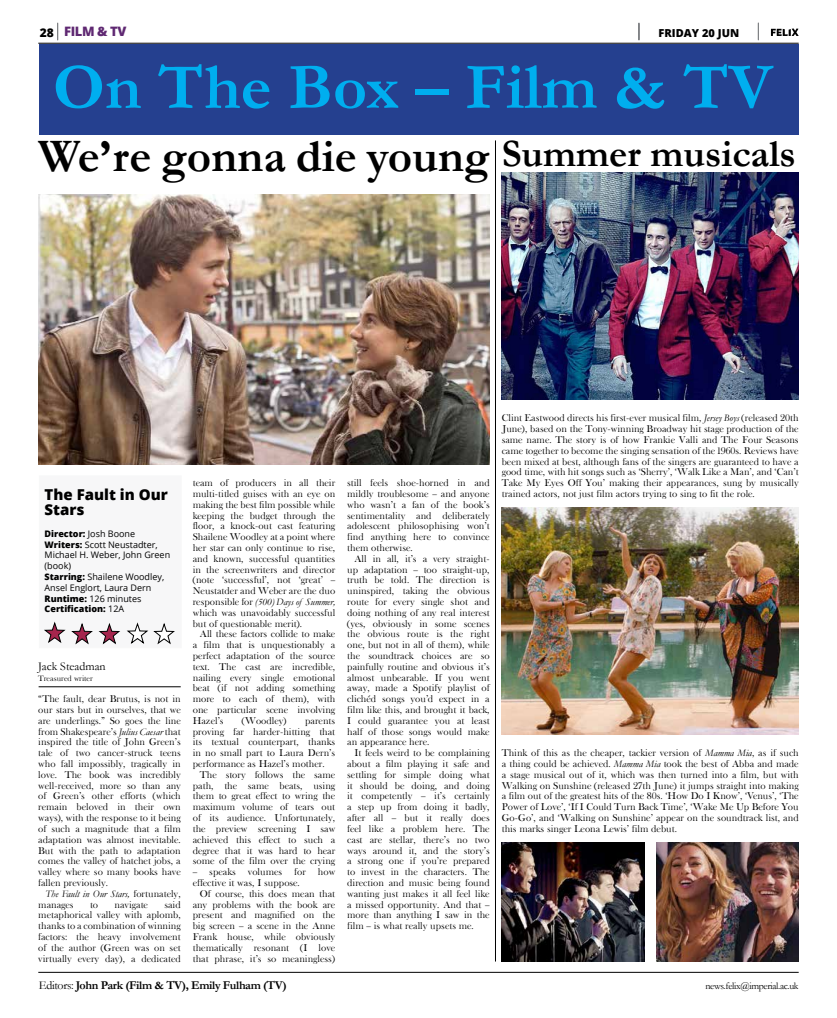
<style>
.page{position:relative;width:837px;height:1018px;background:#fff}
.page>*{position:absolute;margin:0;border:0;box-sizing:border-box;transform-origin:0 0}
.t1{font:700 66px "Garamond";color:#00aeef}
.t2{font:700 47px "Garamond";color:#000}
.t3{font:700 39px "Garamond";color:#000}
.t4{font:800 15px/15px "Open Sans";color:#000}
.t5{font:800 13px "Open Sans";letter-spacing:-.03em;color:#5f2872}
.t6{font:700 12px "Garamond";letter-spacing:-.03em;color:#000}
.t7{font:12px "Garamond";color:#000}
.t8{font:800 11px "Open Sans";color:#000}
.t9{font:10px/10.8px "Open Baskerville 0.0.75";color:#000;text-align:justify}
.t10{font:italic 10px "Garamond";color:#000}
.t11{font:10px "Garamond";letter-spacing:-.03em;color:#000}
.t12{font:9px/10.8px "Open Sans";color:#000}
.t13{font:8px "Open Baskerville 0.0.75";color:#000}
.s1{font-size:12px;color:#000}
.s2{font-weight:800}
.s3{font-family:"Garamond";font-style:italic}
.s4{font-family:"Open Baskerville 0.0.75";font-style:normal}
.s5{font-weight:400}
</style>
<div class="page">
<hr style="left:38px;top:43px;width:760px;height:1px;background:#000">
<svg style="left:757px;top:23px;width:1px;height:17px"></svg>
<svg style="left:771px;top:28px;width:27px;height:8px"></svg>
<svg style="left:638px;top:23px;width:1px;height:18px"></svg>
<svg style="left:57px;top:23px;width:1px;height:18px"></svg>
<hr style="left:38px;top:972px;width:760px;height:1px;background:#000">
<div style="left:39px;top:44px;width:759px;height:91px;background:#25408f"></div>
<div style="left:39px;top:475px;width:143px;height:173px;background:#f7f7f8"></div>
<svg style="left:71px;top:623px;width:49px;height:21px"></svg>
<svg style="left:44px;top:622px;width:21px;height:21px"></svg>
<svg style="left:127px;top:623px;width:48px;height:21px"></svg>
<hr style="left:39px;top:686px;width:142px;height:1px;background:#000">
<hr style="left:495px;top:140px;width:1px;height:821px;background:#000">
<img style="left:38px;top:194px;width:451px;height:270px">
<img style="left:501px;top:173px;width:297px;height:227px">
<img style="left:501px;top:508px;width:297px;height:226px">
<img style="left:501px;top:842px;width:143px;height:119px">
<img style="left:656px;top:842px;width:142px;height:119px">
<h3 class="t5" style="left:40px;top:22px;width:88px"><span class="s1">28</span> FILM &amp; TV</h3>
<p class="t8" style="left:658px;top:24px;width:82px">FRIDAY 20 JUN</p>
<h1 class="t1" style="left:53px;top:48px;width:721px">On The Box – Film &amp; TV</h1>
<h2 class="t2" style="left:38px;top:128px;width:453px">We’re gonna die young</h2>
<h3 class="t3" style="left:501px;top:130px;width:295px">Summer musicals</h3>
<h3 class="t4" style="left:45px;top:486px;width:125px">The Fault in Our<br>Stars</h3>
<p class="t12" style="left:45px;top:528px;width:127px"><span class="s2">Director:</span> Josh Boone<br><span class="s2">Writers:</span> Scott Neustadter,<br>Michael H. Weber, John Green (book)<br><span class="s2">Starring:</span> Shailene Woodley,<br>Ansel Englort, Laura Dern<br><span class="s2">Runtime:</span> 126 minutes<br><span class="s2">Certification:</span> 12A</p>
<p class="t7" style="left:38px;top:659px;width:69px">Jack Steadman</p>
<p class="t13" style="left:38px;top:673px;width:56px">Treasured writer</p>
<p class="t9" style="left:38px;top:693px;width:144px">“The fault, dear Brutus, is not in our stars but in ourselves, that we are underlings.” So goes the line from Shakespeare’s <span class="s3">Julius Caesar</span> that inspired the title of John Green’s tale of two cancer-struck teens who fall impossibly, tragically in love. The book was incredibly well-received, more so than any of Green’s other efforts (which remain beloved in their own ways), with the response to it being of such a magnitude that a film adaptation was almost inevitable.<br>But with the path to adaptation comes the valley of hatchet jobs, a valley where so many books have fallen previously.</p>
<p class="t10" style="left:45px;top:887px;width:137px">The Fault in Our Stars, <span class="s4">fortunately,</span></p>
<p class="t9" style="left:38px;top:898px;width:37px">manages</p>
<p class="t9" style="left:90px;top:898px;width:10px">to</p>
<p class="t9" style="left:115px;top:898px;width:35px">navigate</p>
<p class="t9" style="left:38px;top:898px;width:144px;text-indent:126px">said metaphorical valley with aplomb, thanks to a combination of winning factors: the heavy involvement of the author (Green was on set virtually every day), a dedicated</p>
<p class="t9" style="left:193px;top:477px;width:144px">team of producers in all their multi-titled guises with an eye on making the best film possible while keeping the budget through the floor, a knock-out cast featuring Shailene Woodley at a point where her star can only continue to rise, and known, successful quantities in the screenwriters and director (note ‘successful’, not ‘great’ – Neustatder and Weber are the duo</p>
<p class="t10" style="left:193px;top:596px;width:144px"><span class="s4">responsible for</span> (500) Days of Summer,</p>
<p class="t9" style="left:193px;top:607px;width:144px">which was unavoidably successful but of questionable merit).</p>
<p class="t9" style="left:193px;top:628px;width:144px;text-indent:7px">All these factors collide to make a film that is unquestionably a perfect adaptation of the source text. The cast are incredible, nailing every single emotional beat (if not adding something more to each of them), with one particular scene involving Hazel’s</p>
<p class="t9" style="left:242px;top:715px;width:46px">(Woodley)</p>
<p class="t9" style="left:193px;top:715px;width:144px;text-indent:112px">parents proving far harder-hitting that its textual counterpart, thanks in no small part to Laura Dern’s performance as Hazel’s mother.</p>
<p class="t9" style="left:193px;top:769px;width:144px;text-indent:7px">The story follows the same path, the same beats, using them to great effect to wring the maximum volume of tears out of its audience. Unfortunately, the preview screening I saw achieved this effect to such a degree that it was hard to hear some of the film over the crying</p>
<p class="t9" style="left:193px;top:866px;width:144px">– speaks volumes for how effective it was, I suppose.</p>
<p class="t9" style="left:193px;top:888px;width:144px;text-indent:7px">Of course, this does mean that any problems with the book are present and magnified on the big screen – a scene in the Anne Frank house, while obviously thematically resonant (I love that phrase, it’s so meaningless)</p>
<p class="t9" style="left:347px;top:477px;width:144px">still feels shoe-horned in and mildly troublesome – and anyone who wasn’t a fan of the book’s sentimentality and deliberately adolescent philosophising won’t find anything here to convince them otherwise.</p>
<p class="t9" style="left:347px;top:553px;width:144px;text-indent:7px">All in all, it’s a very straight&shy;up adaptation – too straight-up, truth be told. The direction is uninspired, taking the obvious route for every single shot and doing nothing of any real interest (yes, obviously in some scenes the obvious route is the right one, but not in all of them), while the soundtrack choices are so painfully routine and obvious it’s almost unbearable. If you went away, made a Spotify playlist of clichéd songs you’d expect in a film like this, and brought it back, I could guarantee you at least half of those songs would make an appearance here.</p>
<p class="t9" style="left:347px;top:747px;width:144px;text-indent:7px">It feels weird to be complaining about a film playing it safe and settling for simple doing what it should be doing, and doing it competently – it’s certainly a step up from doing it badly, after all – but it really does feel like a problem here. The cast are stellar, there’s no two ways around it, and the story’s a strong one if you’re prepared to invest in the characters. The direction and music being found wanting just makes it all feel like a missed opportunity. And that – more than anything I saw in the film – is what really upsets me.</p>
<p class="t9" style="left:501px;top:412px;width:298px">Clint Eastwood directs his first-ever musical film, <span class="s3">Jersey Boys</span> (released 20th June), based on the Tony-winning Broadway hit stage production of the same name. The story is of how Frankie Valli and The Four Seasons came together to become the singing sensation of the 1960s. Reviews have been mixed at best, although fans of the singers are guaranteed to have a good time, with hit songs such as ‘Sherry’, ‘Walk Like a Man’, and ‘Can’t Take My Eyes Off You’ making their appearances, sung by musically trained actors, not just film actors trying to sing to fit the role.</p>
<p class="t9" style="left:501px;top:747px;width:298px">Think of this as the cheaper, tackier version of <span class="s3">Mamma Mia</span>, as if such a thing could be achieved. <span class="s3">Mamma Mia</span> took the best of Abba and made a stage musical out of it, which was then turned into a film, but with Walking on Sunshine (released 27th June) it jumps straight into making a film out of the greatest hits of the 80s. ‘How Do I Know’, ‘Venus’, ‘The Power of Love’, ‘If I Could Turn Back Time’, ‘Wake Me Up Before You Go-Go’, and ‘Walking on Sunshine’ appear on the soundtrack list, and this marks singer Leona Lewis’ film debut.</p>
<p class="t6" style="left:39px;top:978px;width:249px"><span class="s5">Editors:</span> John Park (Film &amp; TV), Emily Fulham (TV)</p>
<p class="t11" style="left:705px;top:979px;width:95px">news.felix@imperial.ac.uk</p>
</div>
